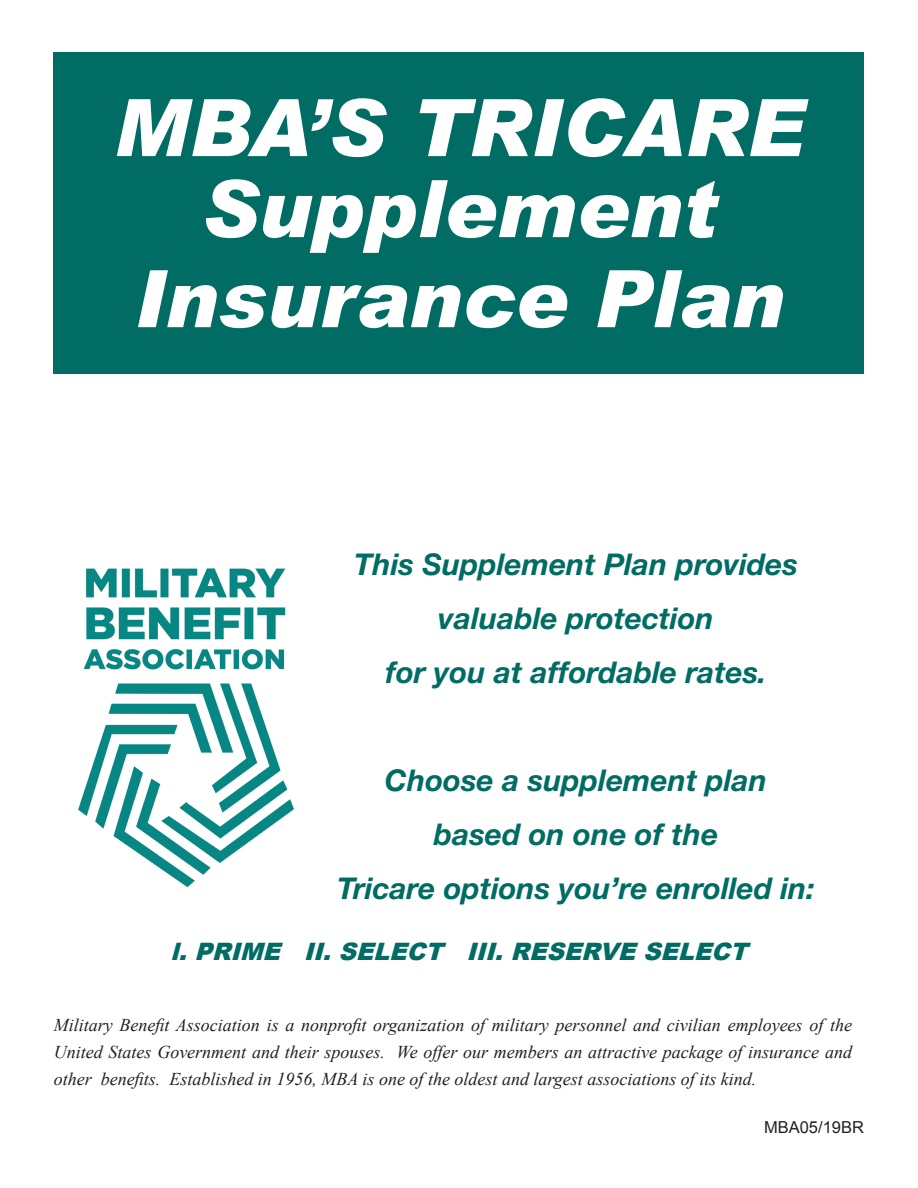
<style>
.page{position:relative;width:918px;height:1188px;background:#fff}
.page>*{position:absolute;margin:0;border:0;box-sizing:border-box;transform-origin:0 0}
.t1{font:italic 900 79.5px/81px "Arial";color:#fff;text-align:center}
.t2{font:italic 700 30px/54px "Helvetica Neue";color:#006c64;text-align:center}
.t3{font:italic 900 24px "Arial";color:#006c64}
.t4{font:italic 18px/27px "Times New Roman";color:#231f20;text-align:justify}
.t5{font:16.5px "Arial";color:#231f20}
</style>
<div class="page">
<img style="left:78px;top:568px;width:216px;height:320px">
<div style="left:54px;top:52px;width:810px;height:322px;background:#006c64"></div>
<h1 class="t1" style="left:114px;top:85px;width:692px">MBA’S TRICARE<br>Supplement</h1>
<h1 class="t1" style="left:134px;top:256px;width:652px">Insurance Plan</h1>
<h2 class="t2" style="left:354px;top:536px;width:445px">This Supplement Plan provides valuable protection<br>for you at affordable rates.</h2>
<h2 class="t2" style="left:337px;top:752px;width:479px">Choose a supplement plan<br>based on one of the<br>Tricare options you’re enrolled in:</h2>
<h3 class="t3" style="left:171px;top:934px;width:587px">l.PRIME II.SELECT III.RESERVE SELECT</h3>
<p class="t4" style="left:54px;top:1011px;width:800px">Military Benefit Association is a nonprofit organization of military personnel and civilian employees of the United States Government and their spouses. We offer our members an attractive package of insurance and other benefits. Established in 1956, MBA is one of the oldest and largest associations of its kind.</p>
<p class="t5" style="left:764px;top:1117px;width:101px">MBA05/19BR</p>
</div>
